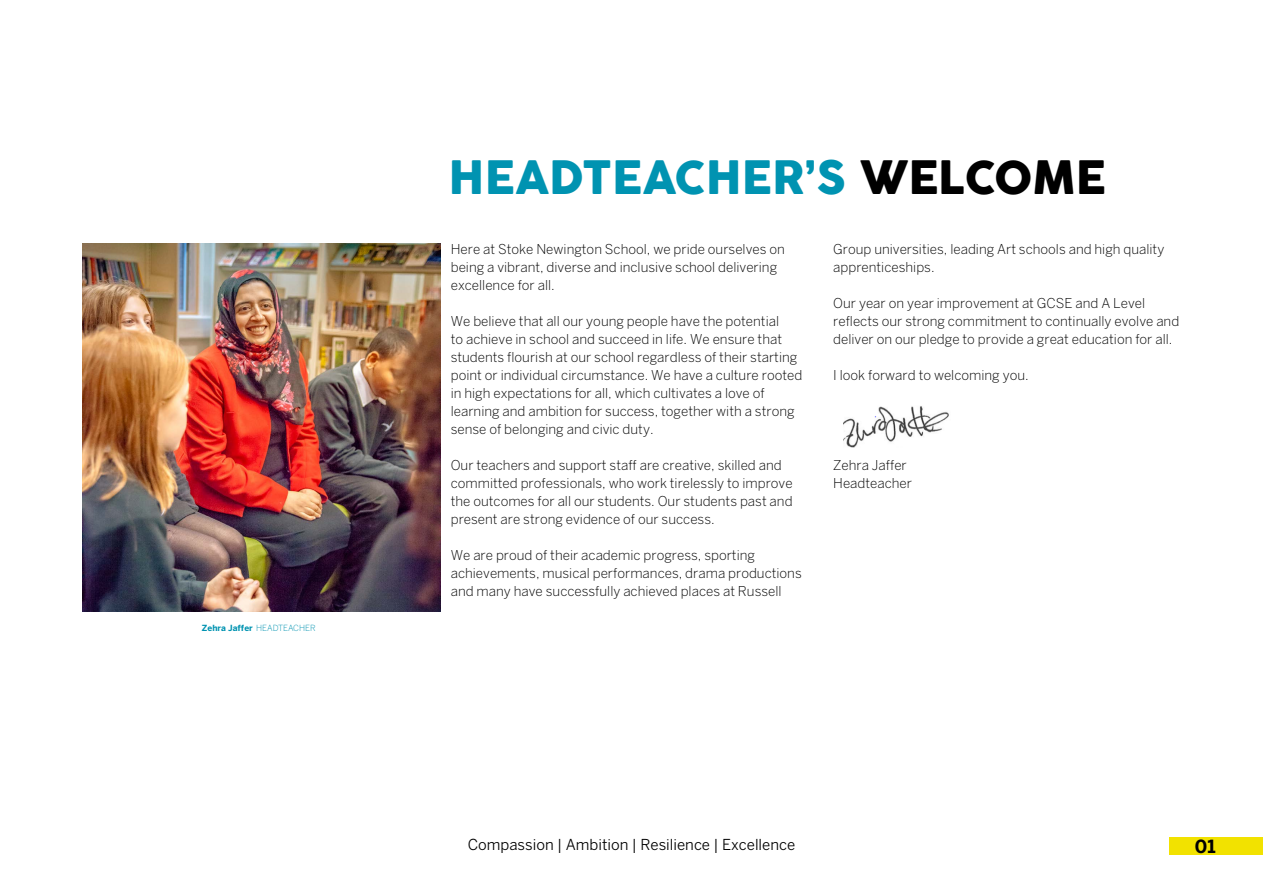
<style>
.page{position:relative;width:1263px;height:893px;background:#fff}
.page>*{position:absolute;margin:0;border:0;box-sizing:border-box;transform-origin:0 0}
.t1{font:45px "Cocogoose";color:#0093b1}
.t2{font:700 18px "Benton Sans";color:#000}
.t3{font:15px "Benton Sans";color:#000}
.t4{font:300 13.5px/18px "Benton Sans";color:#000}
.t5{font:700 8.4px "Benton Sans";color:#0093b1}
.s1{font-weight:300}
.s2{color:#000}
</style>
<div class="page">
<img style="left:82px;top:243px;width:359px;height:368px">
<img style="left:843px;top:406px;width:106px;height:42px">
<div style="left:1169px;top:838px;width:94px;height:17px;background:#f2e200"></div>
<p class="t5" style="left:202px;top:623px;width:115px">Zehra Jaffer <span class="s1">HEADTEACHER</span></p>
<h1 class="t1" style="left:449px;top:146px;width:659px">HEADTEACHER’S <span class="s2">WELCOME</span></h1>
<p class="t4" style="left:451px;top:240px;width:336px">Here at Stoke Newington School, we pride ourselves on being a vibrant, diverse and inclusive school delivering excellence for all.</p>
<p class="t4" style="left:451px;top:312px;width:353px">We believe that all our young people have the potential<br>to achieve in school and succeed in life. We ensure that students flourish at our school regardless of their starting point or individual circumstance. We have a culture rooted in high expectations for all, which cultivates a love of learning and ambition for success, together with a strong sense of belonging and civic duty.</p>
<p class="t4" style="left:451px;top:456px;width:343px">Our teachers and support staff are creative, skilled and committed professionals, who work tirelessly to improve the outcomes for all our students. Our students past and present are strong evidence of our success.</p>
<p class="t4" style="left:451px;top:546px;width:353px">We are proud of their academic progress, sporting achievements, musical performances, drama productions and many have successfully achieved places at Russell</p>
<p class="t4" style="left:833px;top:240px;width:333px">Group universities, leading Art schools and high quality apprenticeships.</p>
<p class="t4" style="left:833px;top:294px;width:348px">Our year on year improvement at GCSE and A Level reflects our strong commitment to continually evolve and deliver on our pledge to provide a great education for all.</p>
<p class="t4" style="left:833px;top:366px;width:197px">I look forward to welcoming you.</p>
<p class="t4" style="left:833px;top:456px;width:80px">Zehra Jaffer<br>Headteacher</p>
<p class="t3" style="left:468px;top:836px;width:329px">Compassion | Ambition | Resilience | Excellence</p>
<h2 class="t2" style="left:1195px;top:836px;width:22px">01</h2>
</div>
